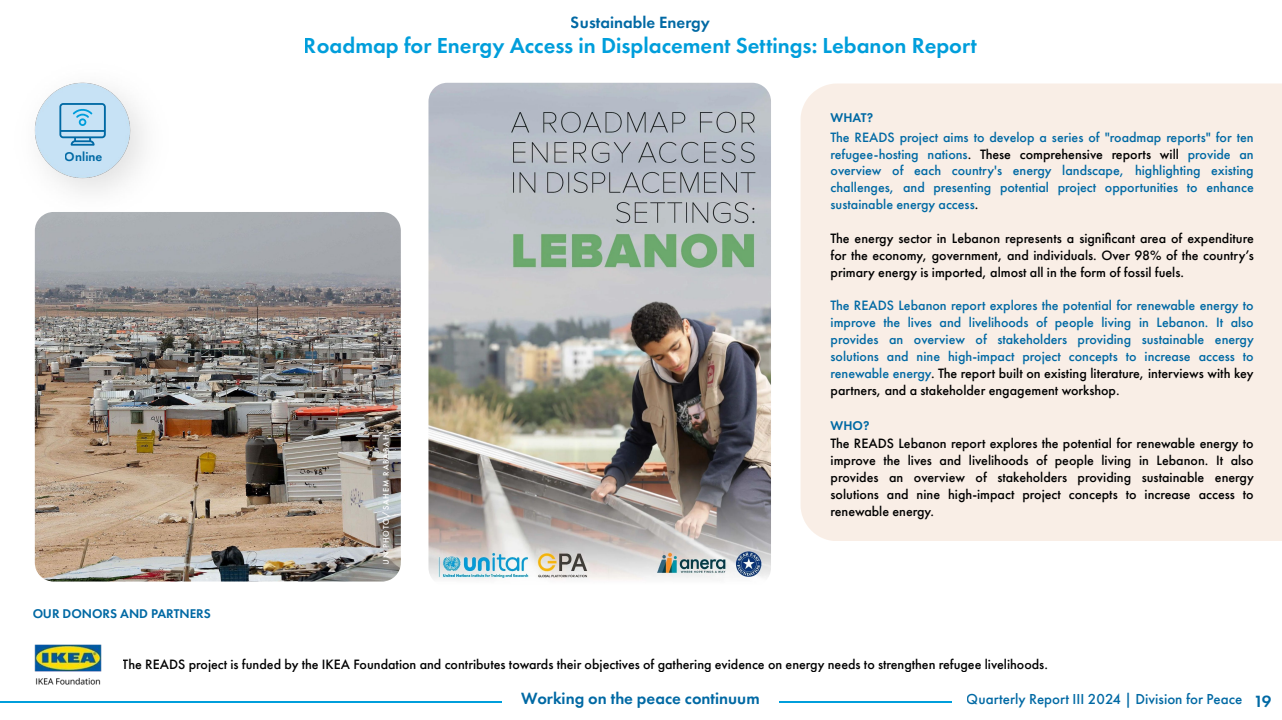
<style>
.page{position:relative;width:1282px;height:720px;background:#fff}
.page>*{position:absolute;margin:0;border:0;box-sizing:border-box;transform-origin:0 0}
.t1{font:600 22.5px "Futura Cyrillic";color:#009edb}
.t2{font:600 16.88px "Futura Cyrillic";color:#0069a4}
.t3{font:600 16.88px "Futura PT";color:#0069a4}
.t4{font:500 15px "Futura Cyrillic";color:#0069a4}
.t5{font:500 14.12px/16.9px "Futura Cyrillic";color:#0069a4;text-align:justify}
.t6{font:500 14.12px/16.9px "Futura Cyrillic";color:#000;text-align:justify}
.t7{font:600 13.12px "Futura Cyrillic";color:#0069a4}
.t8{font:500 8.5px "Futura Cyrillic";letter-spacing:.11em;color:#fff}
.s1{color:#000}
</style>
<div class="page">
<img style="left:34px;top:82px;width:110px;height:153px">
<div style="left:800px;top:83px;width:481px;height:458px;background:#f9eee6"></div>
<hr style="left:0;top:701px;width:48px;height:2px;background:#009edb">
<hr style="left:117px;top:701px;width:70px;height:2px;background:#009edb">
<hr style="left:187px;top:701px;width:69px;height:2px;background:#009edb">
<hr style="left:256px;top:701px;width:70px;height:2px;background:#009edb">
<hr style="left:326px;top:701px;width:69px;height:2px;background:#009edb">
<hr style="left:395px;top:701px;width:70px;height:2px;background:#009edb">
<hr style="left:465px;top:701px;width:36px;height:2px;background:#009edb">
<hr style="left:779px;top:701px;width:69px;height:2px;background:#009edb">
<hr style="left:848px;top:701px;width:70px;height:2px;background:#009edb">
<hr style="left:918px;top:701px;width:33px;height:2px;background:#009edb">
<img style="left:34px;top:644px;width:83px;height:59px">
<img style="left:428px;top:83px;width:343px;height:497px">
<svg style="left:59px;top:103px;width:47px;height:43px;background:#90c3e1"></svg>
<img style="left:35px;top:212px;width:366px;height:370px">
<p class="t2" style="left:571px;top:12px;width:140px">Sustainable Energy</p>
<h1 class="t1" style="left:304px;top:30px;width:674px">Roadmap for Energy Access in Displacement Settings: Lebanon Report</h1>
<p class="t7" style="left:65px;top:148px;width:39px">Online</p>
<p class="t7" style="left:32px;top:605px;width:180px">OUR DONORS AND PARTNERS</p>
<p class="t8" style="left:380px;top:565px;width:131px;rotate:-90deg">UN PHOTO/SAHEM RABABAH</p>
<p class="t7" style="left:830px;top:109px;width:44px">WHAT?</p>
<p class="t5" style="left:830px;top:128px;width:425px">The READS project aims to develop a series of "roadmap reports" for ten refugee-hosting nations<span class="s1">. These comprehensive reports will</span> provide an overview of each country's energy landscape, highlighting existing challenges, and presenting potential project opportunities to enhance sustainable energy access<span class="s1">.</span></p>
<p class="t6" style="left:830px;top:230px;width:276px">The energy sector in Lebanon represents a signi</p>
<p class="t6" style="left:1144px;top:226px;width:13px">fi</p>
<p class="t6" style="left:830px;top:230px;width:425px;text-indent:281px">cant area of expenditure for the economy, government, and individuals. Over 98% of the country’s primary energy is imported, almost all in the form of fossil fuels.</p>
<p class="t5" style="left:830px;top:297px;width:425px">The READS Lebanon report explores the potential for renewable energy to improve the lives and livelihoods of people living in Lebanon. It also provides an overview of stakeholders providing sustainable energy solutions and nine high-impact project concepts to increase access to renewable energy<span class="s1">. The report built on existing literature, interviews with key partners, and a stakeholder engagement workshop.</span></p>
<p class="t7" style="left:830px;top:417px;width:40px">WHO?</p>
<p class="t6" style="left:830px;top:435px;width:425px">The READS Lebanon report explores the potential for renewable energy to improve the lives and livelihoods of people living in Lebanon. It also provides an overview of stakeholders providing sustainable energy solutions and nine high-impact project concepts to increase access to renewable energy.</p>
<p class="t6" style="left:123px;top:656px;width:926px">The READS project is funded by the IKEA Foundation and contributes towards their objectives of gathering evidence on energy needs to strengthen refugee livelihoods.</p>
<p class="t4" style="left:966px;top:690px;width:277px">Quarterly Report III 2024 | Division for Peace</p>
<p class="t2" style="left:521px;top:688px;width:240px">Working on the peace continuum</p>
<p class="t3" style="left:1253px;top:691px;width:19px">19</p>
</div>
